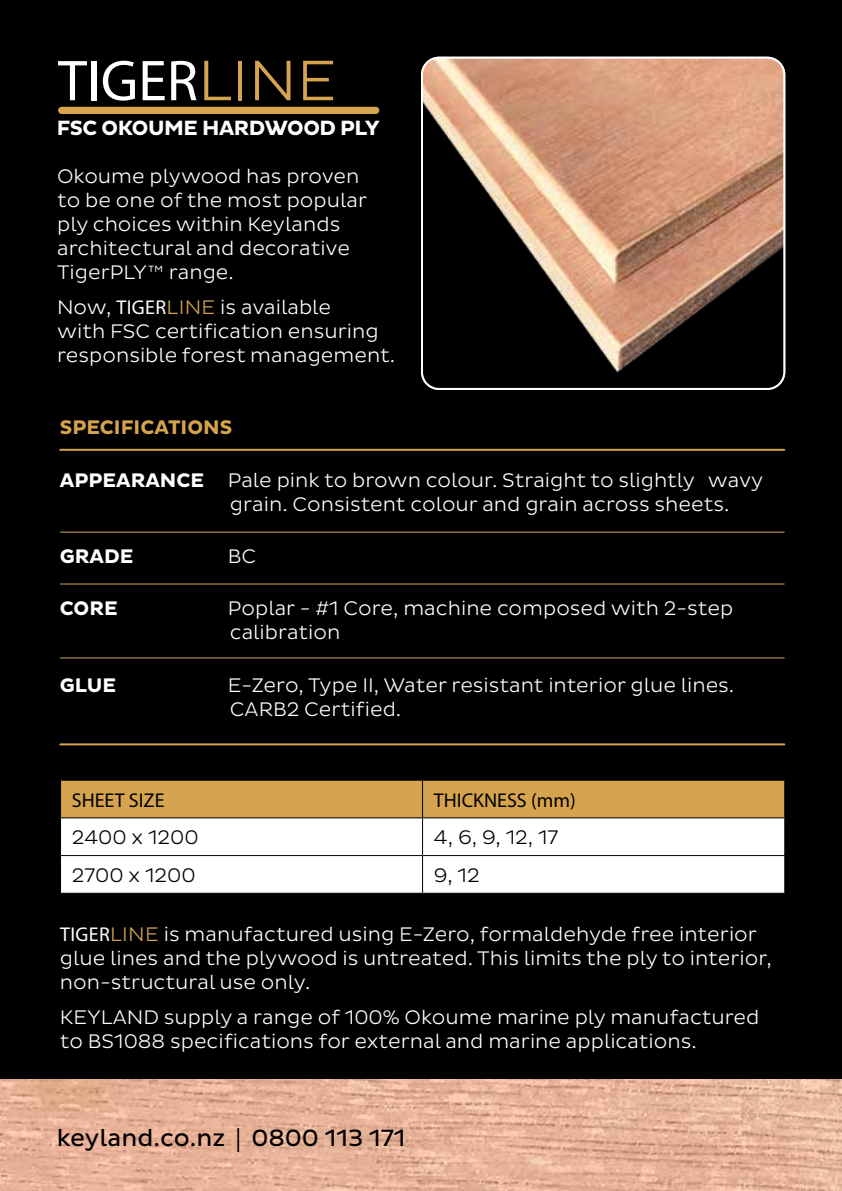
<style>
.page{position:relative;width:842px;height:1191px;background:#000}
.page>*{position:absolute;margin:0;border:0;box-sizing:border-box;transform-origin:0 0}
.t1{font:58px "Myriad Pro";color:#fff}
.t2{font:24px "Pluto Sans";color:#000}
.t3{font:700 21px "Pluto Sans";letter-spacing:-.02em;color:#fff}
.t4{font:300 20px/24px "Pluto Sans";color:#fff}
.t5{font:300 20px "Pluto Sans";color:#000}
.t6{font:20px "Myriad Pro";color:#000}
.t7{font:700 20px "Pluto Sans";color:#d6a44f}
.t8{font:700 20px "Pluto Sans";color:#fff}
.s1{font-family:"Pluto Sans";font-weight:300;color:#d6a44f}
.s2{font-family:"Myriad Pro";font-weight:400}
.s3{color:#d6a44f}
.s4{font-weight:700}
.s5{font-family:"Myriad Pro"}
</style>
<div class="page">
<div style="left:58px;top:107px;width:321px;height:7px;background:#d6a44f;border-radius:4px"></div>
<div style="left:61px;top:780px;width:723px;height:37px;background:#d6a44f"></div>
<div style="left:61px;top:818px;width:723px;height:74px;background:#fff"></div>
<hr style="left:422px;top:780px;width:1px;height:37px;background:#000">
<hr style="left:422px;top:818px;width:1px;height:37px;background:#000">
<hr style="left:60px;top:855px;width:363px;height:1px;background:#000">
<hr style="left:423px;top:855px;width:362px;height:1px;background:#000">
<hr style="left:422px;top:856px;width:1px;height:36px;background:#000">
<hr style="left:60px;top:449px;width:724px;height:2px;background:#d6a44f">
<hr style="left:60px;top:743px;width:724px;height:2px;background:#d6a44f">
<hr style="left:60px;top:531px;width:724px;height:1px;background:#d6a44f">
<hr style="left:60px;top:583px;width:724px;height:1px;background:#d6a44f">
<hr style="left:60px;top:657px;width:724px;height:1px;background:#d6a44f">
<img style="left:0;top:1079px;width:842px;height:112px">
<svg style="left:422px;top:58px;width:362px;height:331px"></svg>
<div style="left:421px;top:57px;width:364px;height:333px;border:2px solid #fff;border-radius:17px"></div>
<h1 class="t1" style="left:58px;top:45px;width:280px">TIGER<span class="s1">LINE</span></h1>
<p class="t3" style="left:57px;top:116px;width:324px">FSC OKOUME HARDWOOD PLY</p>
<p class="t4" style="left:57px;top:164px;width:312px">Okoume plywood has proven to be one of the most popular ply choices within Keylands architectural and decorative<br>TigerPLY™ range.</p>
<p class="t4" style="left:57px;top:295px;width:339px">Now, <span class="s2">TIGER</span><span class="s3">LINE</span> is available<br>with FSC certification ensuring responsible forest management.</p>
<p class="t7" style="left:60px;top:416px;width:174px">SPECIFICATIONS</p>
<p class="t4" style="left:230px;top:468px;width:535px;text-indent:-170px"><span class="s4">APPEARANCE</span> Pale pink to brown colour. Straight to slightly wavy grain. Consistent colour and grain across sheets.</p>
<p class="t8" style="left:60px;top:545px;width:75px">GRADE</p>
<p class="t4" style="left:228px;top:544px;width:30px">BC</p>
<p class="t8" style="left:60px;top:597px;width:59px">CORE</p>
<p class="t4" style="left:228px;top:597px;width:507px">Poplar - #1 Core, machine composed with 2-step calibration</p>
<p class="t8" style="left:60px;top:673px;width:58px">GLUE</p>
<p class="t4" style="left:228px;top:673px;width:508px">E-Zero, Type II, Water resistant interior glue lines.<br>CARB2 Certified.</p>
<p class="t6" style="left:72px;top:787px;width:94px">SHEET SIZE</p>
<p class="t6" style="left:434px;top:787px;width:143px">THICKNESS (mm)</p>
<p class="t5" style="left:72px;top:826px;width:128px">2400 x 1200</p>
<p class="t5" style="left:434px;top:826px;width:126px">4, 6, 9, 12, 17</p>
<p class="t5" style="left:72px;top:863px;width:125px">2700 x 1200</p>
<p class="t5" style="left:434px;top:863px;width:47px">9, 12</p>
<p class="t4" style="left:60px;top:922px;width:713px"><span class="s2">TIGER</span><span class="s3">LINE</span> is manufactured using E-Zero, formaldehyde free interior glue lines and the plywood is untreated. This limits the ply to interior, non-structural use only.</p>
<p class="t4" style="left:60px;top:1005px;width:701px">KEYLAND supply a range of 100% Okoume marine ply manufactured to BS1088 specifications for external and marine applications.</p>
<p class="t2" style="left:57px;top:1123px;width:350px">keyland.co.nz <span class="s5">|</span> 0800 113 171</p>
</div>
